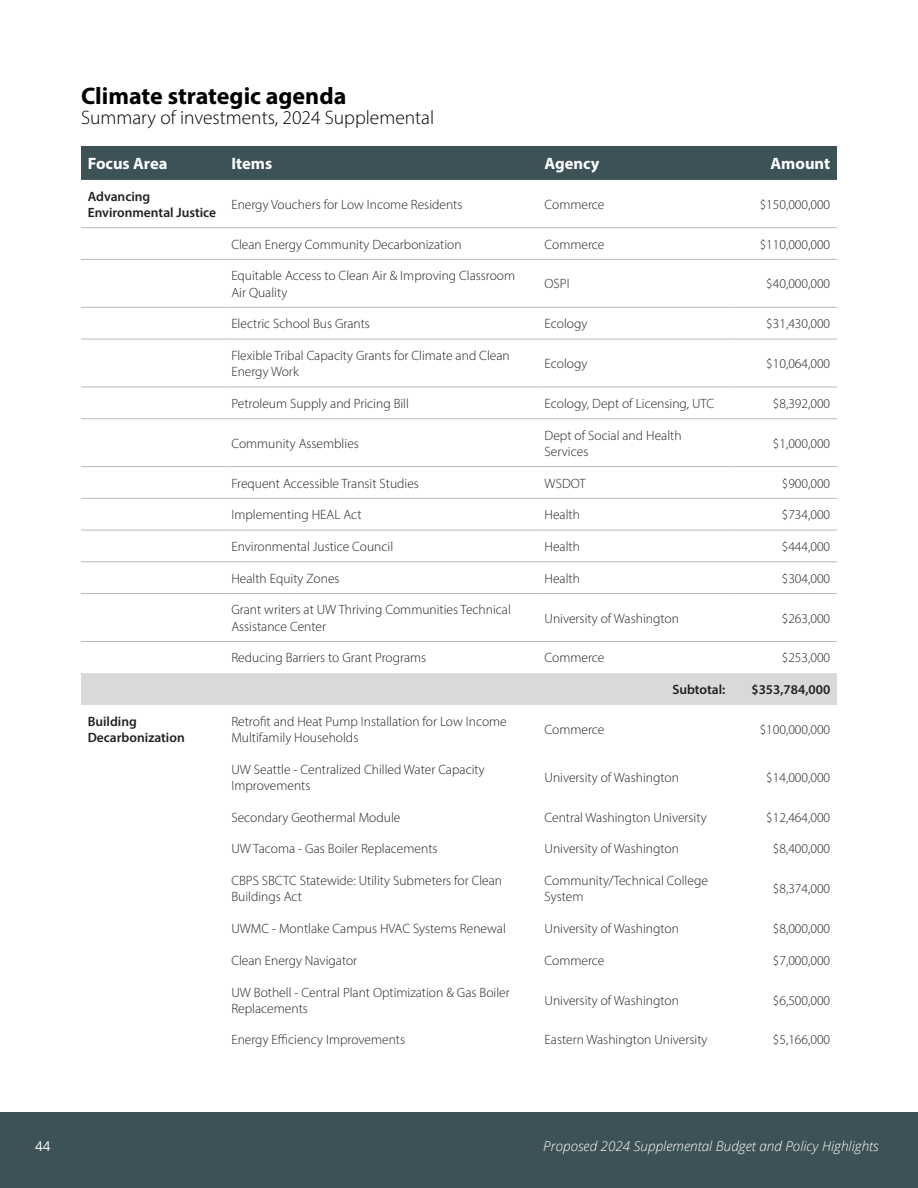
<style>
.page{position:relative;width:918px;height:1188px;background:#fff}
.page>*{position:absolute;margin:0;border:0;box-sizing:border-box;transform-origin:0 0}
.t1{font:700 24px "Myriad Pro";color:#000}
.t2{font:300 19.5px "Myriad Pro";color:#000}
.table_heading{font:700 16.5px "Myriad Pro";color:#fff}
.Body_text{font:700 16.5px "Myriad Pro";color:#fff}
.table_text{font:300 13.5px/16.2px "Myriad Pro";color:#231f20}
.table_subhead{font:600 13.5px/16.2px "Myriad Pro";color:#231f20}
.t3{font:italic 300 13.5px "Open Sans";color:#fff}
.table_subtotal{font:600 13.5px "Myriad Pro";color:#231f20}
.t4{font:13.5px "Open Sans";color:#fff}
</style>
<div class="page">
<div style="left:0;top:1113px;width:918px;height:75px;background:#3d5257"></div>
<div style="left:81px;top:146px;width:756px;height:34px;background:#3d5257"></div>
<svg style="left:81px;top:228px;width:756px;height:334px"></svg>
<div style="left:81px;top:673px;width:756px;height:32px;background:#d9d9d9"></div>
<hr style="left:81px;top:227px;width:144px;height:1px;background:#b9b9b9">
<hr style="left:225px;top:227px;width:313px;height:1px;background:#b9b9b9">
<hr style="left:538px;top:227px;width:194px;height:1px;background:#b9b9b9">
<hr style="left:732px;top:227px;width:105px;height:1px;background:#b9b9b9">
<hr style="left:81px;top:259px;width:144px;height:1px;background:#b9b9b9">
<hr style="left:225px;top:259px;width:313px;height:1px;background:#b9b9b9">
<hr style="left:538px;top:259px;width:194px;height:1px;background:#b9b9b9">
<hr style="left:732px;top:259px;width:105px;height:1px;background:#b9b9b9">
<hr style="left:81px;top:307px;width:144px;height:1px;background:#b9b9b9">
<hr style="left:225px;top:307px;width:313px;height:1px;background:#b9b9b9">
<hr style="left:538px;top:307px;width:194px;height:1px;background:#b9b9b9">
<hr style="left:732px;top:307px;width:105px;height:1px;background:#b9b9b9">
<hr style="left:81px;top:339px;width:144px;height:1px;background:#b9b9b9">
<hr style="left:225px;top:339px;width:313px;height:1px;background:#b9b9b9">
<hr style="left:538px;top:339px;width:194px;height:1px;background:#b9b9b9">
<hr style="left:732px;top:339px;width:105px;height:1px;background:#b9b9b9">
<hr style="left:81px;top:387px;width:144px;height:1px;background:#b9b9b9">
<hr style="left:225px;top:387px;width:313px;height:1px;background:#b9b9b9">
<hr style="left:538px;top:387px;width:194px;height:1px;background:#b9b9b9">
<hr style="left:732px;top:387px;width:105px;height:1px;background:#b9b9b9">
<hr style="left:81px;top:418px;width:144px;height:1px;background:#b9b9b9">
<hr style="left:225px;top:418px;width:313px;height:1px;background:#b9b9b9">
<hr style="left:538px;top:418px;width:194px;height:1px;background:#b9b9b9">
<hr style="left:732px;top:418px;width:105px;height:1px;background:#b9b9b9">
<hr style="left:81px;top:466px;width:144px;height:1px;background:#b9b9b9">
<hr style="left:225px;top:466px;width:313px;height:1px;background:#b9b9b9">
<hr style="left:538px;top:466px;width:194px;height:1px;background:#b9b9b9">
<hr style="left:732px;top:466px;width:105px;height:1px;background:#b9b9b9">
<hr style="left:81px;top:498px;width:144px;height:1px;background:#b9b9b9">
<hr style="left:225px;top:498px;width:313px;height:1px;background:#b9b9b9">
<hr style="left:538px;top:498px;width:194px;height:1px;background:#b9b9b9">
<hr style="left:732px;top:498px;width:105px;height:1px;background:#b9b9b9">
<hr style="left:81px;top:530px;width:144px;height:1px;background:#b9b9b9">
<hr style="left:225px;top:530px;width:313px;height:1px;background:#b9b9b9">
<hr style="left:538px;top:530px;width:194px;height:1px;background:#b9b9b9">
<hr style="left:732px;top:530px;width:105px;height:1px;background:#b9b9b9">
<hr style="left:81px;top:562px;width:144px;height:1px;background:#b9b9b9">
<hr style="left:225px;top:562px;width:313px;height:1px;background:#b9b9b9">
<hr style="left:538px;top:562px;width:194px;height:1px;background:#b9b9b9">
<hr style="left:732px;top:562px;width:105px;height:1px;background:#b9b9b9">
<hr style="left:81px;top:593px;width:144px;height:1px;background:#b9b9b9">
<hr style="left:225px;top:593px;width:313px;height:1px;background:#b9b9b9">
<hr style="left:538px;top:593px;width:194px;height:1px;background:#b9b9b9">
<hr style="left:732px;top:593px;width:105px;height:1px;background:#b9b9b9">
<hr style="left:81px;top:641px;width:144px;height:1px;background:#b9b9b9">
<hr style="left:225px;top:641px;width:313px;height:1px;background:#b9b9b9">
<hr style="left:538px;top:641px;width:194px;height:1px;background:#b9b9b9">
<hr style="left:732px;top:641px;width:105px;height:1px;background:#b9b9b9">
<p class="t1" style="left:81px;top:80px;width:267px">Climate strategic agenda</p>
<p class="t2" style="left:81px;top:106px;width:355px">Summary of investments, 2024 Supplemental</p>
<p class="table_heading" style="left:88px;top:153px;width:81px">Focus Area</p>
<p class="table_heading" style="left:231px;top:153px;width:42px">Items</p>
<p class="table_heading" style="left:545px;top:153px;width:56px">Agency</p>
<p class="Body_text" style="left:771px;top:153px;width:61px">Amount</p>
<p class="table_subhead" style="left:88px;top:188px;width:130px">Advancing<br>Environmental Justice</p>
<p class="table_text" style="left:231px;top:196px;width:233px">Energy Vouchers for Low Income Residents</p>
<p class="table_text" style="left:545px;top:196px;width:61px">Commerce</p>
<p class="table_text" style="left:760px;top:196px;width:72px">$150,000,000</p>
<p class="table_text" style="left:231px;top:236px;width:232px">Clean Energy Community Decarbonization</p>
<p class="table_text" style="left:545px;top:236px;width:61px">Commerce</p>
<p class="table_text" style="left:760px;top:236px;width:72px">$110,000,000</p>
<p class="table_text" style="left:231px;top:268px;width:285px">Equitable Access to Clean Air &amp; Improving Classroom<br>Air Quality</p>
<p class="table_text" style="left:545px;top:276px;width:26px">OSPI</p>
<p class="table_text" style="left:766px;top:276px;width:65px">$40,000,000</p>
<p class="table_text" style="left:231px;top:316px;width:140px">Electric School Bus Grants</p>
<p class="table_text" style="left:545px;top:316px;width:44px">Ecology</p>
<p class="table_text" style="left:766px;top:316px;width:65px">$31,430,000</p>
<p class="table_text" style="left:231px;top:347px;width:280px">Flexible Tribal Capacity Grants for Climate and Clean<br>Energy Work</p>
<p class="table_text" style="left:545px;top:355px;width:44px">Ecology</p>
<p class="table_text" style="left:766px;top:355px;width:65px">$10,064,000</p>
<p class="table_text" style="left:231px;top:395px;width:179px">Petroleum Supply and Pricing Bill</p>
<p class="table_text" style="left:545px;top:395px;width:171px">Ecology, Dept of Licensing, UTC</p>
<p class="table_text" style="left:773px;top:395px;width:59px">$8,392,000</p>
<p class="table_text" style="left:231px;top:435px;width:129px">Community Assemblies</p>
<p class="table_text" style="left:545px;top:427px;width:139px">Dept of Social and Health<br>Services</p>
<p class="table_text" style="left:773px;top:435px;width:59px">$1,000,000</p>
<p class="table_text" style="left:231px;top:475px;width:189px">Frequent Accessible Transit Studies</p>
<p class="table_text" style="left:545px;top:475px;width:43px">WSDOT</p>
<p class="table_text" style="left:782px;top:475px;width:50px">$900,000</p>
<p class="table_text" style="left:231px;top:507px;width:132px">Implementing HEAL Act</p>
<p class="table_text" style="left:545px;top:507px;width:37px">Health</p>
<p class="table_text" style="left:782px;top:507px;width:50px">$734,000</p>
<p class="table_text" style="left:231px;top:538px;width:163px">Environmental Justice Council</p>
<p class="table_text" style="left:545px;top:538px;width:37px">Health</p>
<p class="table_text" style="left:782px;top:538px;width:50px">$444,000</p>
<p class="table_text" style="left:231px;top:570px;width:110px">Health Equity Zones</p>
<p class="table_text" style="left:545px;top:570px;width:37px">Health</p>
<p class="table_text" style="left:782px;top:570px;width:50px">$304,000</p>
<p class="table_text" style="left:231px;top:602px;width:281px">Grant writers at UW Thriving Communities Technical<br>Assistance Center</p>
<p class="table_text" style="left:545px;top:610px;width:136px">University of Washington</p>
<p class="table_text" style="left:782px;top:610px;width:50px">$263,000</p>
<p class="table_text" style="left:231px;top:650px;width:196px">Reducing Barriers to Grant Programs</p>
<p class="table_text" style="left:545px;top:650px;width:61px">Commerce</p>
<p class="table_text" style="left:782px;top:650px;width:50px">$253,000</p>
<p class="table_subtotal" style="left:672px;top:681px;width:55px">Subtotal:</p>
<p class="table_subtotal" style="left:752px;top:681px;width:80px">$353,784,000</p>
<p class="table_subhead" style="left:88px;top:713px;width:98px">Building<br>Decarbonization</p>
<p class="table_text" style="left:231px;top:713px;width:277px">Retrofit and Heat Pump Installation for Low Income<br>Multifamily Households</p>
<p class="table_text" style="left:545px;top:721px;width:61px">Commerce</p>
<p class="table_text" style="left:760px;top:721px;width:72px">$100,000,000</p>
<p class="table_text" style="left:231px;top:761px;width:255px">UW Seattle - Centralized Chilled Water Capacity<br>Improvements</p>
<p class="table_text" style="left:545px;top:769px;width:136px">University of Washington</p>
<p class="table_text" style="left:766px;top:769px;width:65px">$14,000,000</p>
<p class="table_text" style="left:231px;top:809px;width:171px">Secondary Geothermal Module</p>
<p class="table_text" style="left:545px;top:809px;width:164px">Central Washington University</p>
<p class="table_text" style="left:766px;top:809px;width:65px">$12,464,000</p>
<p class="table_text" style="left:231px;top:841px;width:208px">UW Tacoma - Gas Boiler Replacements</p>
<p class="table_text" style="left:545px;top:841px;width:136px">University of Washington</p>
<p class="table_text" style="left:773px;top:841px;width:59px">$8,400,000</p>
<p class="table_text" style="left:231px;top:872px;width:272px">CBPS SBCTC Statewide: Utility Submeters for Clean<br>Buildings Act</p>
<p class="table_text" style="left:545px;top:872px;width:165px">Community/Technical College<br>System</p>
<p class="table_text" style="left:773px;top:881px;width:59px">$8,374,000</p>
<p class="table_text" style="left:231px;top:920px;width:276px">UWMC - Montlake Campus HVAC Systems Renewal</p>
<p class="table_text" style="left:545px;top:920px;width:136px">University of Washington</p>
<p class="table_text" style="left:773px;top:920px;width:59px">$8,000,000</p>
<p class="table_text" style="left:231px;top:952px;width:127px">Clean Energy Navigator</p>
<p class="table_text" style="left:545px;top:952px;width:61px">Commerce</p>
<p class="table_text" style="left:773px;top:952px;width:59px">$7,000,000</p>
<p class="table_text" style="left:231px;top:984px;width:280px">UW Bothell - Central Plant Optimization &amp; Gas Boiler<br>Replacements</p>
<p class="table_text" style="left:545px;top:992px;width:136px">University of Washington</p>
<p class="table_text" style="left:773px;top:992px;width:59px">$6,500,000</p>
<p class="table_text" style="left:231px;top:1032px;width:175px">Energy Efficiency Improvements</p>
<p class="table_text" style="left:545px;top:1032px;width:165px">Eastern Washington University</p>
<p class="table_text" style="left:773px;top:1032px;width:59px">$5,166,000</p>
<p class="t4" style="left:35px;top:1137px;width:17px">44</p>
<p class="t3" style="left:543px;top:1137px;width:337px">Proposed 2024 Supplemental Budget and Policy Highlights</p>
</div>
